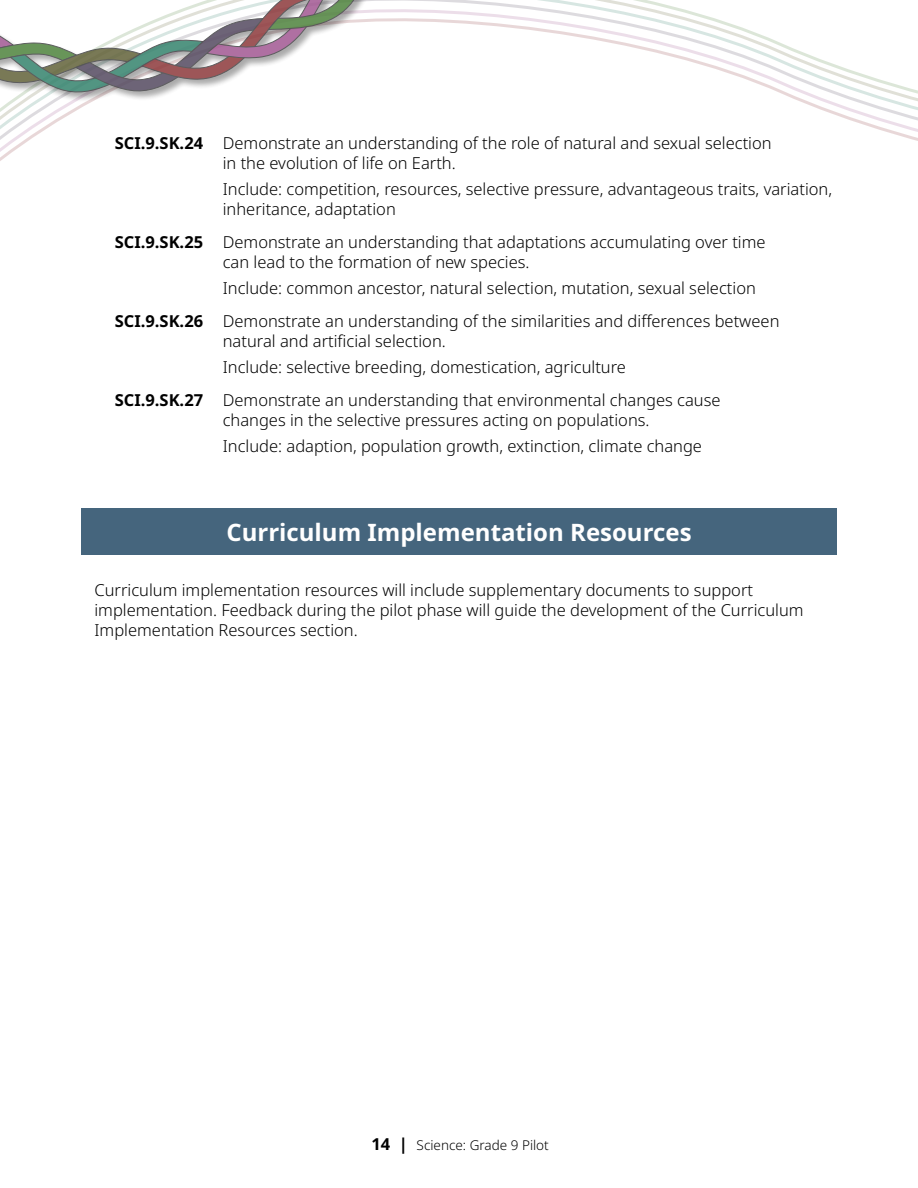
<style>
.page{position:relative;width:918px;height:1188px;background:#fff}
.page>*{position:absolute;margin:0;border:0;box-sizing:border-box;transform-origin:0 0}
.H2_White{font:700 24px "Noto Sans";color:#fff}
.Learning_Outcome{font:300 16.5px/19.8px "Noto Sans";color:#000}
.Bullet_Outcome_no_bullet_End{font:300 16.5px/19.8px "Noto Sans";color:#000}
.Paragraph{font:300 16.5px/19.8px "Noto Sans";color:#000}
.t1{font:300 13.5px "Noto Sans";color:#000}
.s1{font-weight:700}
.s2{font-weight:700;font-size:16.5px}
</style>
<div class="page">
<svg style="left:0;top:0;width:918px;height:161px"></svg>
<div style="left:0;top:0;width:515px;height:102px;background:#000;opacity:.4"></div>
<svg style="left:0;top:0;width:407px;height:96px"></svg>
<div style="left:81px;top:509px;width:756px;height:46px;background:#45657d"></div>
<p class="Learning_Outcome" style="left:223px;top:134px;width:550px;text-indent:-108px"><span class="s1">SCI.9.SK.24</span> Demonstrate an understanding of the role of natural and sexual selection in the evolution of life on Earth.</p>
<h3 class="Bullet_Outcome_no_bullet_End" style="left:223px;top:180px;width:611px">Include: competition, resources, selective pressure, advantageous traits, variation, inheritance, adaptation</h3>
<p class="Learning_Outcome" style="left:223px;top:233px;width:544px;text-indent:-108px"><span class="s1">SCI.9.SK.25</span> Demonstrate an understanding that adaptations accumulating over time can lead to the formation of new species.</p>
<h3 class="Bullet_Outcome_no_bullet_End" style="left:223px;top:279px;width:535px">Include: common ancestor, natural selection, mutation, sexual selection</h3>
<p class="Learning_Outcome" style="left:223px;top:311px;width:558px;text-indent:-108px"><span class="s1">SCI.9.SK.26</span> Demonstrate an understanding of the similarities and differences between natural and artificial selection.</p>
<h3 class="Bullet_Outcome_no_bullet_End" style="left:223px;top:357px;width:405px">Include: selective breeding, domestication, agriculture</h3>
<p class="Learning_Outcome" style="left:223px;top:390px;width:499px;text-indent:-108px"><span class="s1">SCI.9.SK.27</span> Demonstrate an understanding that environmental changes cause changes in the selective pressures acting on populations.</p>
<h3 class="Bullet_Outcome_no_bullet_End" style="left:223px;top:436px;width:481px">Include: adaption, population growth, extinction, climate change</h3>
<h2 class="H2_White" style="left:226px;top:516px;width:467px">Curriculum Implementation Resources</h2>
<p class="Paragraph" style="left:94px;top:581px;width:711px">Curriculum implementation resources will include supplementary documents to support implementation. Feedback during the pilot phase will guide the development of the Curriculum<br>Implementation Resources section.</p>
<p class="t1" style="left:372px;top:1135px;width:179px"><span class="s2">14 |</span> Science: Grade 9 Pilot</p>
</div>
